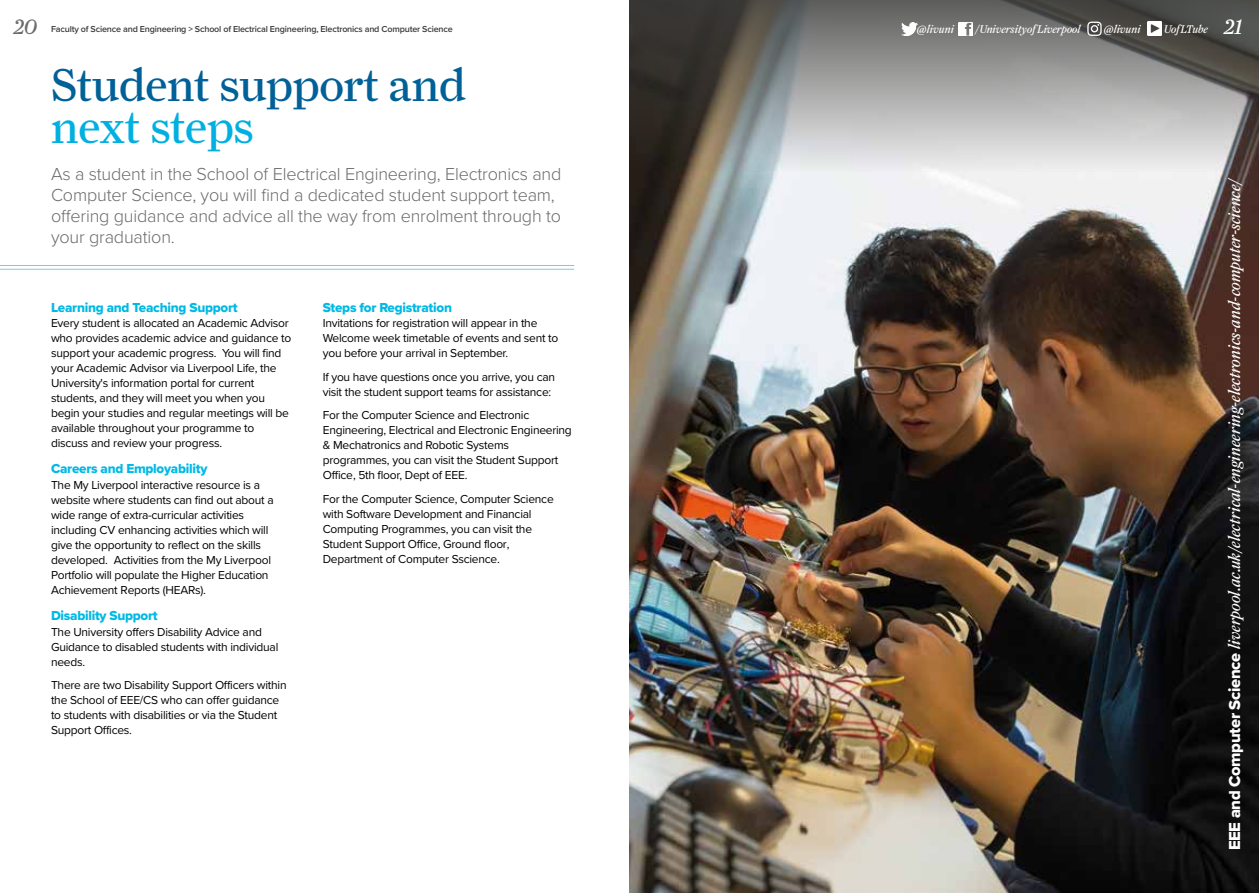
<style>
.page{position:relative;width:1259px;height:893px;background:#fff}
.page>*{position:absolute;margin:0;border:0;box-sizing:border-box;transform-origin:0 0}
.t1{font:46.5px "Farnham Display";letter-spacing:-.01em;color:#006098}
.t2{font:46.5px "Farnham Display";letter-spacing:-.01em;color:#00b0e1}
.t3{font:italic 21px "Farnham Text";color:#6b6b6a}
.t4{font:italic 21px "Farnham Text";color:#fff}
.t5{font:300 18px/21px "Proxima Nova";letter-spacing:-.01em;color:#6b6b6a}
.t6{font:italic 16.5px "Farnham Text";letter-spacing:-.01em;color:#fff}
.t7{font:13.5px "Proxima Nova Extrabld";letter-spacing:-.02em;color:#00b9e5}
.t8{font:12px/15px "Proxima Nova";letter-spacing:-.02em;color:#000}
.t9{font:italic 11.25px "Farnham Text";letter-spacing:-.01em;color:#fff}
.t10{font:italic 11.25px "Farnham Text";letter-spacing:-.03em;color:#fff}
.t11{font:600 9px "Proxima Nova";letter-spacing:-.02em;color:#3c3c3b}
.s1{font-family:"Proxima Nova Extrabld";font-style:normal}
</style>
<div class="page">
<img style="left:629px;top:172px;width:630px;height:721px">
<svg style="left:629px;top:0;width:630px;height:172px;background:#8a8987"></svg>
<img style="left:901px;top:23px;width:16px;height:13px">
<img style="left:959px;top:22px;width:13px;height:14px">
<svg style="left:1087px;top:22px;width:14px;height:14px"></svg>
<img style="left:1147px;top:22px;width:14px;height:14px">
<hr style="left:0;top:265px;width:574px;height:1px;background:#81cbd4">
<hr style="left:0;top:269px;width:574px;height:1px;background:#81cbd4">
<h2 class="t3" style="left:14px;top:14px;width:25px">20</h2>
<h2 class="t4" style="left:1224px;top:14px;width:20px">21</h2>
<h1 class="t1" style="left:51px;top:58px;width:417px">Student support and</h1>
<h1 class="t2" style="left:51px;top:100px;width:204px">next steps</h1>
<h3 class="t5" style="left:51px;top:162px;width:512px">As a student in the School of Electrical Engineering, Electronics and Computer Science, you will find a dedicated student support team, offering guidance and advice all the way from enrolment through to your graduation.</h3>
<p class="t11" style="left:51px;top:23px;width:403px">Faculty of Science and Engineering &gt; School of Electrical Engineering, Electronics and Computer Science</p>
<p class="t9" style="left:917px;top:22px;width:39px">@livuni</p>
<p class="t9" style="left:975px;top:22px;width:107px">/Universityof Liverpool</p>
<p class="t9" style="left:1104px;top:22px;width:38px">@livuni</p>
<p class="t10" style="left:1164px;top:22px;width:46px">UofLTube</p>
<h3 class="t6" style="left:1224px;top:850px;width:675px;rotate:-90deg"><span class="s1">EEE and Computer Science</span> liverpool.ac.uk/electrical-engineering-electronics-and-computer-science/</h3>
<p class="t7" style="left:51px;top:297px;width:188px">Learning and Teaching Support</p>
<p class="t8" style="left:51px;top:315px;width:242px">Every student is allocated an Academic Advisor who provides academic advice and guidance to support your academic progress. You will find your Academic Advisor via Liverpool Life, the University's information portal for current students, and they will meet you when you begin your studies and regular meetings will be available throughout your programme to discuss and review your progress.</p>
<p class="t7" style="left:51px;top:459px;width:158px">Careers and Employability</p>
<p class="t8" style="left:51px;top:477px;width:224px">The My Liverpool interactive resource is a website where students can find out about a wide range of extra-curricular activities including CV enhancing activities which will give the opportunity to reflect on the skills developed. Activities from the My Liverpool Portfolio will populate the Higher Education Achievement Reports (HEARs).</p>
<p class="t7" style="left:51px;top:606px;width:108px">Disability Support</p>
<p class="t8" style="left:51px;top:624px;width:229px">The University offers Disability Advice and<br>Guidance to disabled students with individual needs.</p>
<p class="t8" style="left:51px;top:677px;width:237px">There are two Disability Support Officers within the School of EEE/CS who can offer guidance to students with disabilities or via the Student Support Offices.</p>
<p class="t7" style="left:323px;top:297px;width:131px">Steps for Registration</p>
<p class="t8" style="left:323px;top:315px;width:237px">Invitations for registration will appear in the<br>Welcome week timetable of events and sent to you before your arrival in September.</p>
<p class="t8" style="left:323px;top:369px;width:234px">If you have questions once you arrive, you can visit the student support teams for assistance:</p>
<p class="t8" style="left:323px;top:407px;width:251px">For the Computer Science and Electronic Engineering, Electrical and Electronic Engineering &amp; Mechatronics and Robotic Systems programmes, you can visit the Student Support Office, 5th floor, Dept of EEE.</p>
<p class="t8" style="left:323px;top:491px;width:232px">For the Computer Science, Computer Science with Software Development and Financial Computing Programmes, you can visit the Student Support Office, Ground floor, Department of Computer Sscience.</p>
</div>
